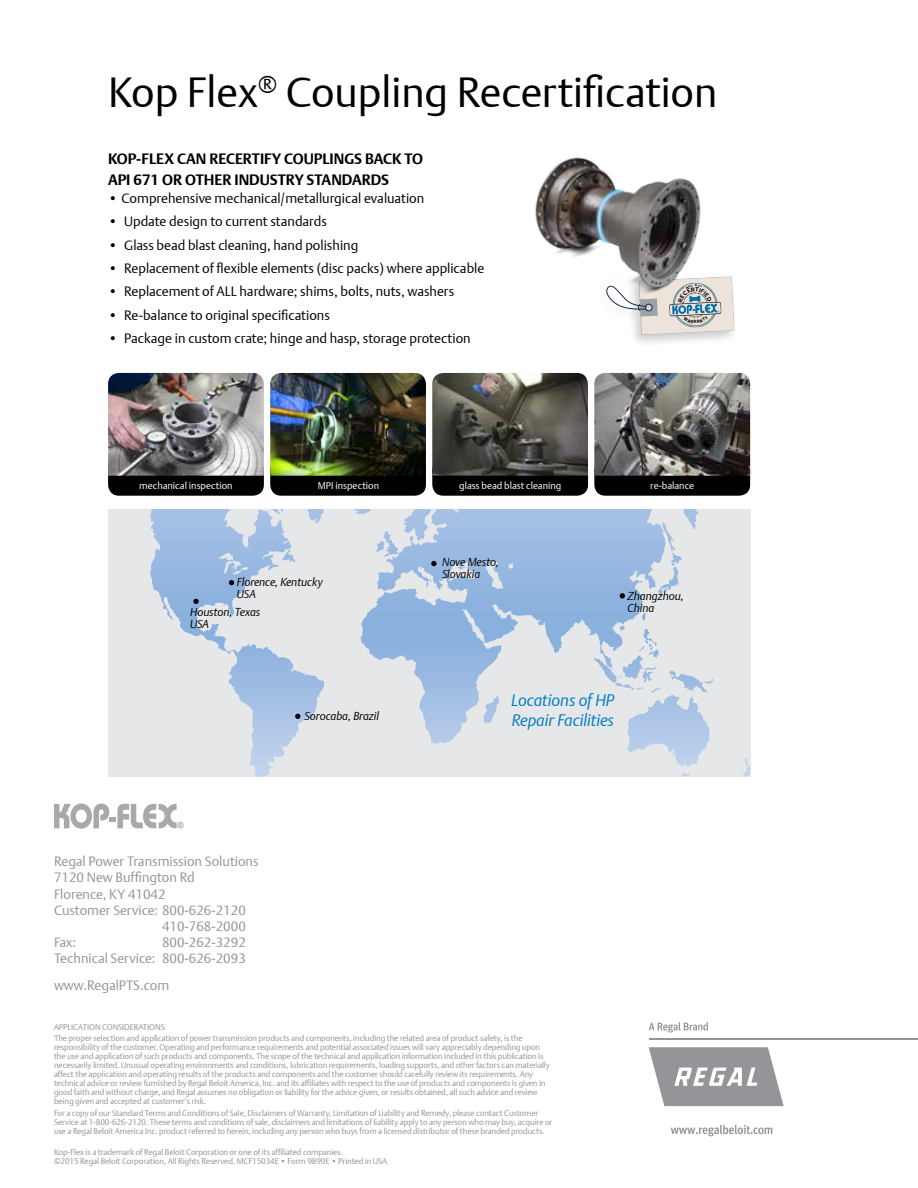
<style>
.page{position:relative;width:918px;height:1188px;background:#fff}
.page>*{position:absolute;margin:0;border:0;box-sizing:border-box;transform-origin:0 0}
.t1{font:300 42px "DTL Argo T";color:#000}
.t2{font:italic 300 16.65px/20px "DTL Argo T";letter-spacing:-.005em;color:#007dc3}
.t3{font:700 15px/21px "DTL Argo T";color:#000}
.t4{font:300 13.5px "DTL Argo T";color:#000}
.t5{font:300 13.5px/16.2px "DTL Argo T";color:#939598;text-align:right}
.t6{font:italic 300 11.55px/11.6px "DTL Argo T";letter-spacing:-.005em;color:#000}
.t7{font:300 9.75px "DTL Argo T";color:#fff}
.t8{font:300 8.25px/9px "DTL Argo T";letter-spacing:-.01em;color:#939598}
</style>
<div class="page">
<svg style="left:649px;top:1047px;width:135px;height:59px"></svg>
<svg style="left:649px;top:1022px;width:59px;height:11px"></svg>
<hr style="left:649px;top:1038px;width:269px;height:2px;background:#939598">
<svg style="left:671px;top:1125px;width:101px;height:11px"></svg>
<svg style="left:54px;top:804px;width:130px;height:25px"></svg>
<svg style="left:108px;top:509px;width:642px;height:268px;fill:#e6e7e8"></svg>
<svg style="left:418px;top:509px;width:281px;height:37px"></svg>
<svg style="left:229px;top:580px;width:5px;height:5px"></svg>
<svg style="left:193px;top:599px;width:6px;height:5px"></svg>
<svg style="left:431px;top:561px;width:6px;height:5px"></svg>
<svg style="left:295px;top:714px;width:5px;height:5px"></svg>
<svg style="left:620px;top:593px;width:5px;height:5px"></svg>
<div style="left:594px;top:459px;width:156px;height:37px;background:#000;border-radius:11px"></div>
<img style="left:594px;top:373px;width:156px;height:103px">
<div style="left:432px;top:459px;width:156px;height:37px;background:#000;border-radius:11px"></div>
<img style="left:432px;top:373px;width:156px;height:103px">
<div style="left:270px;top:459px;width:156px;height:37px;background:#000;border-radius:11px"></div>
<img style="left:270px;top:373px;width:156px;height:103px">
<div style="left:108px;top:459px;width:156px;height:37px;background:#000;border-radius:11px"></div>
<img style="left:108px;top:373px;width:156px;height:103px">
<div style="left:595px;top:274px;width:143px;height:74px;background:#000;opacity:.2"></div>
<img style="left:535px;top:157px;width:190px;height:148px">
<svg style="left:602px;top:276px;width:133px;height:59px"></svg>
<h1 class="t1" style="left:108px;top:67px;width:611px">Kop Flex<sup>®</sup> Coupling Recertification</h1>
<h3 class="t3" style="left:108px;top:148px;width:317px">KOP-FLEX CAN RECERTIFY COUPLINGS BACK TO<br>API 671 OR OTHER INDUSTRY STANDARDS</h3>
<h3 class="t4" style="left:108px;top:190px;width:318px">• Comprehensive mechanical/metallurgical evaluation</h3>
<h3 class="t4" style="left:108px;top:213px;width:221px">• Update design to current standards</h3>
<h3 class="t4" style="left:108px;top:237px;width:252px">• Glass bead blast cleaning, hand polishing</h3>
<h3 class="t4" style="left:108px;top:260px;width:378px">• Replacement of flexible elements (disc packs) where applicable</h3>
<h3 class="t4" style="left:108px;top:284px;width:348px">• Replacement of ALL hardware; shims, bolts, nuts, washers</h3>
<h3 class="t4" style="left:108px;top:307px;width:224px">• Re-balance to original specifications</h3>
<h3 class="t4" style="left:108px;top:330px;width:364px">• Package in custom crate; hinge and hasp, storage protection</h3>
<p class="t7" style="left:139px;top:479px;width:95px">mechanical inspection</p>
<p class="t7" style="left:318px;top:479px;width:63px">MPI inspection</p>
<p class="t7" style="left:459px;top:479px;width:104px">glass bead blast cleaning</p>
<p class="t7" style="left:650px;top:479px;width:45px">re-balance</p>
<h3 class="t6" style="left:237px;top:576px;width:87px">Florence, Kentucky<br>USA</h3>
<h3 class="t6" style="left:190px;top:606px;width:71px">Houston, Texas<br>USA</h3>
<h3 class="t6" style="left:304px;top:710px;width:76px">Sorocaba, Brazil</h3>
<h3 class="t6" style="left:442px;top:556px;width:58px">Nove Mesto,<br>Slovakia</h3>
<h3 class="t6" style="left:628px;top:590px;width:58px">Zhangzhou,<br>China</h3>
<h2 class="t2" style="left:511px;top:690px;width:104px">Locations of HP<br>Repair Facilities</h2>
<h3 class="t5" style="left:54px;top:853px;width:206px">Regal Power Transmission Solutions</h3>
<h3 class="t5" style="left:54px;top:869px;width:142px">7120 New Buffington Rd</h3>
<h3 class="t5" style="left:54px;top:886px;width:113px">Florence, KY 41042</h3>
<h3 class="t5" style="left:54px;top:902px;width:193px">Customer Service: 800-626-2120</h3>
<h3 class="t5" style="left:162px;top:918px;width:85px">410-768-2000</h3>
<h3 class="t5" style="left:54px;top:934px;width:24px">Fax:</h3>
<h3 class="t5" style="left:54px;top:934px;width:193px">800-262-3292<br>Technical Service: 800-626-2093</h3>
<h3 class="t5" style="left:54px;top:977px;width:117px">www.RegalPTS.com</h3>
<p class="t8" style="left:54px;top:1021px;width:470px;line-height:11.7px">APPLICATION CONSIDERATIONS<br>The proper selection and application of power transmission products and components, including the related area of product safety, is the</p>
<p class="t8" style="left:54px;top:1043px;width:497px">responsibility of the customer. Operating and performance requirements and potential associated issues will vary appreciably depending upon the use and application of such products and components. The scope of the technical and application information included in this publication is necessarily limited. Unusual operating environments and conditions, lubrication requirements, loading supports, and other factors can materially affect the application and operating results of the products and components and the customer should carefully review its requirements. Any technical advice or review furnished by Regal Beloit America, Inc. and its affiliates with respect to the use of products and components is given in good faith and without charge, and Regal assumes no obligation or liability for the advice given, or results obtained, all such advice and review being given and accepted at customer’s risk.</p>
<p class="t8" style="left:54px;top:1109px;width:500px">For a copy of our Standard Terms and Conditions of Sale, Disclaimers of Warranty, Limitation of Liability and Remedy, please contact Customer<br>Service at 1-800-626-2120. These terms and conditions of sale, disclaimers and limitations of liability apply to any person who may buy, acquire or use a Regal Beloit America Inc. product referred to herein, including any person who buys from a licensed distributor of these branded products.</p>
<p class="t8" style="left:54px;top:1148px;width:335px">Kop-Flex is a trademark of Regal Beloit Corporation or one of its affiliated companies.<br>©2015 Regal Beloit Corporation, All Rights Reserved. MCF15034E • Form 9899E • Printed in USA</p>
</div>
